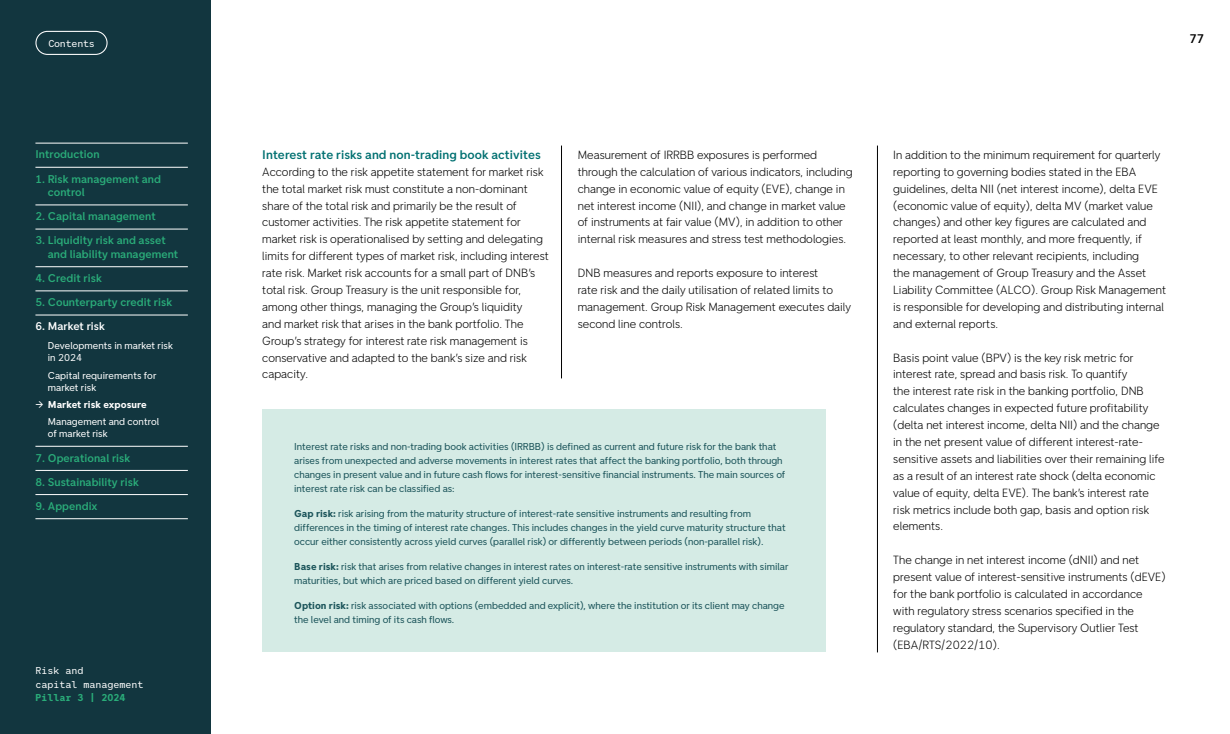
<style>
.page{position:relative;width:1230px;height:734px;background:#fff}
.page>*{position:absolute;margin:0;border:0;box-sizing:border-box;transform-origin:0 0}
.Tittel_3_sjøgrønn_-_H3{font:500 12.5px "DNB";letter-spacing:.005em;color:#007071}
.t1{font:500 12.5px "DNB Mono";color:#000}
.Brødtekst{font:300 11.88px/16.9px "DNB";letter-spacing:.005em;color:#000}
.t2{font:500 11.25px/13.5px "DNB";letter-spacing:.005em;color:#2aac79}
.t3{font:500 11.25px "DNB";letter-spacing:.005em;color:#fff}
.Faktaboks_tekst{font:10px/14.1px "DNB";color:#1b545a}
.t4{font:10px/12px "DNB";letter-spacing:.005em;color:#fff}
.t5{font:10px/13.8px "DNB Mono";color:#fff}
.t6{font:700 10px "DNB Mono";color:#2aac79}
.t7{font:10px "DNB Mono";letter-spacing:-.02em;color:#fff}
.s1{font-weight:700}
</style>
<div class="page">
<div style="left:0;top:0;width:211px;height:733px;background:#12363f"></div>
<hr style="left:35px;top:143px;width:153px;height:1px;background:#fff">
<hr style="left:35px;top:167px;width:153px;height:1px;background:#fff">
<hr style="left:35px;top:205px;width:153px;height:1px;background:#fff">
<hr style="left:35px;top:229px;width:153px;height:1px;background:#fff">
<hr style="left:35px;top:266px;width:153px;height:1px;background:#fff">
<hr style="left:35px;top:290px;width:153px;height:1px;background:#fff">
<hr style="left:35px;top:315px;width:153px;height:1px;background:#fff">
<hr style="left:35px;top:446px;width:153px;height:1px;background:#fff">
<hr style="left:35px;top:470px;width:153px;height:1px;background:#fff">
<hr style="left:35px;top:494px;width:153px;height:1px;background:#fff">
<hr style="left:35px;top:518px;width:153px;height:1px;background:#fff">
<div style="left:35px;top:31px;width:73px;height:24px;border:1px solid #fff;border-radius:12px"></div>
<hr style="left:877px;top:145px;width:1px;height:507px;background:#000">
<hr style="left:561px;top:145px;width:1px;height:233px;background:#000">
<div style="left:262px;top:409px;width:564px;height:242px;background:#d5ebe5"></div>
<p class="t7" style="left:48px;top:37px;width:48px">Contents</p>
<p class="t2" style="left:35px;top:148px;width:66px">Introduction</p>
<p class="t2" style="left:48px;top:172px;width:115px;text-indent:-12px">1. Risk management and control</p>
<p class="t2" style="left:35px;top:209px;width:122px">2. Capital management</p>
<p class="t2" style="left:48px;top:234px;width:132px;text-indent:-12px">3. Liquidity risk and asset and liability management</p>
<p class="t2" style="left:35px;top:271px;width:68px">4. Credit risk</p>
<p class="t2" style="left:35px;top:295px;width:138px">5. Counterparty credit risk</p>
<p class="t3" style="left:35px;top:319px;width:71px">6. Market risk</p>
<p class="t4" style="left:48px;top:340px;width:127px">Developments in market risk in 2024</p>
<p class="t4" style="left:48px;top:369px;width:110px">Capital requirements for market risk</p>
<p class="t4" style="left:48px;top:396px;width:113px;line-height:17.4px;text-indent:-12px">→ <span class="s1">Market risk exposure<br></span>Management and control</p>
<p class="t4" style="left:48px;top:428px;width:61px">of market risk</p>
<p class="t2" style="left:35px;top:451px;width:96px">7. Operational risk</p>
<p class="t2" style="left:35px;top:475px;width:105px">8. Sustainability risk</p>
<p class="t2" style="left:35px;top:499px;width:64px">9. Appendix</p>
<p class="t5" style="left:35px;top:663px;width:110px">Risk and<br>capital management</p>
<p class="t6" style="left:35px;top:692px;width:91px">Pillar 3 | 2024</p>
<p class="t1" style="left:1189px;top:31px;width:16px">77</p>
<h3 class="Tittel_3_sjøgrønn_-_H3" style="left:262px;top:147px;width:280px">Interest rate risks and non-trading book activites</h3>
<p class="Brødtekst" style="left:262px;top:163px;width:288px">According to the risk appetite statement for market risk the total market risk must constitute a non-dominant share of the total risk and primarily be the result of customer activities. The risk appetite statement for market risk is operationalised by setting and delegating limits for different types of market risk, including interest rate risk. Market risk accounts for a small part of DNB’s total risk. Group Treasury is the unit responsible for, among other things, managing the Group’s liquidity<br>and market risk that arises in the bank portfolio. The Group’s strategy for interest rate risk management is conservative and adapted to the bank’s size and risk capacity.</p>
<p class="Brødtekst" style="left:578px;top:146px;width:276px">Measurement of IRRBB exposures is performed through the calculation of various indicators, including change in economic value of equity (EVE), change in net interest income (NII), and change in market value of instruments at fair value (MV), in addition to other internal risk measures and stress test methodologies.</p>
<p class="Brødtekst" style="left:578px;top:264px;width:275px">DNB measures and reports exposure to interest<br>rate risk and the daily utilisation of related limits to management. Group Risk Management executes daily second line controls.</p>
<p class="Faktaboks_tekst" style="left:294px;top:439px;width:492px">Interest rate risks and non-trading book activities (IRRBB) is defined as current and future risk for the bank that arises from unexpected and adverse movements in interest rates that affect the banking portfolio, both through changes in present value and in future cash flows for interest-sensitive financial instruments. The main sources of interest rate risk can be classified as:</p>
<p class="Faktaboks_tekst" style="left:294px;top:506px;width:493px"><span class="s1">Gap risk:</span> risk arising from the maturity structure of interest-rate sensitive instruments and resulting from differences in the timing of interest rate changes. This includes changes in the yield curve maturity structure that occur either consistently across yield curves (parallel risk) or differently between periods (non-parallel risk).</p>
<p class="Faktaboks_tekst" style="left:294px;top:559px;width:496px"><span class="s1">Base risk:</span> risk that arises from relative changes in interest rates on interest-rate sensitive instruments with similar maturities, but which are priced based on different yield curves.</p>
<p class="Faktaboks_tekst" style="left:294px;top:598px;width:492px"><span class="s1">Option risk:</span> risk associated with options (embedded and explicit), where the institution or its client may change the level and timing of its cash flows.</p>
<p class="Brødtekst" style="left:893px;top:146px;width:274px">In addition to the minimum requirement for quarterly reporting to governing bodies stated in the EBA guidelines, delta NII (net interest income), delta EVE (economic value of equity), delta MV (market value changes) and other key figures are calculated and reported at least monthly, and more frequently, if necessary, to other relevant recipients, including<br>the management of Group Treasury and the Asset Liability Committee (ALCO). Group Risk Management is responsible for developing and distributing internal and external reports.</p>
<p class="Brødtekst" style="left:893px;top:349px;width:273px">Basis point value (BPV) is the key risk metric for interest rate, spread and basis risk. To quantify<br>the interest rate risk in the banking portfolio, DNB calculates changes in expected future profitability (delta net interest income, delta NII) and the change in the net present value of different interest-rate&shy;sensitive assets and liabilities over their remaining life as a result of an interest rate shock (delta economic value of equity, delta EVE). The bank’s interest rate risk metrics include both gap, basis and option risk elements.</p>
<p class="Brødtekst" style="left:893px;top:551px;width:274px">The change in net interest income (dNII) and net present value of interest-sensitive instruments (dEVE) for the bank portfolio is calculated in accordance with regulatory stress scenarios specified in the regulatory standard, the Supervisory Outlier Test (EBA/RTS/2022/10).</p>
</div>
